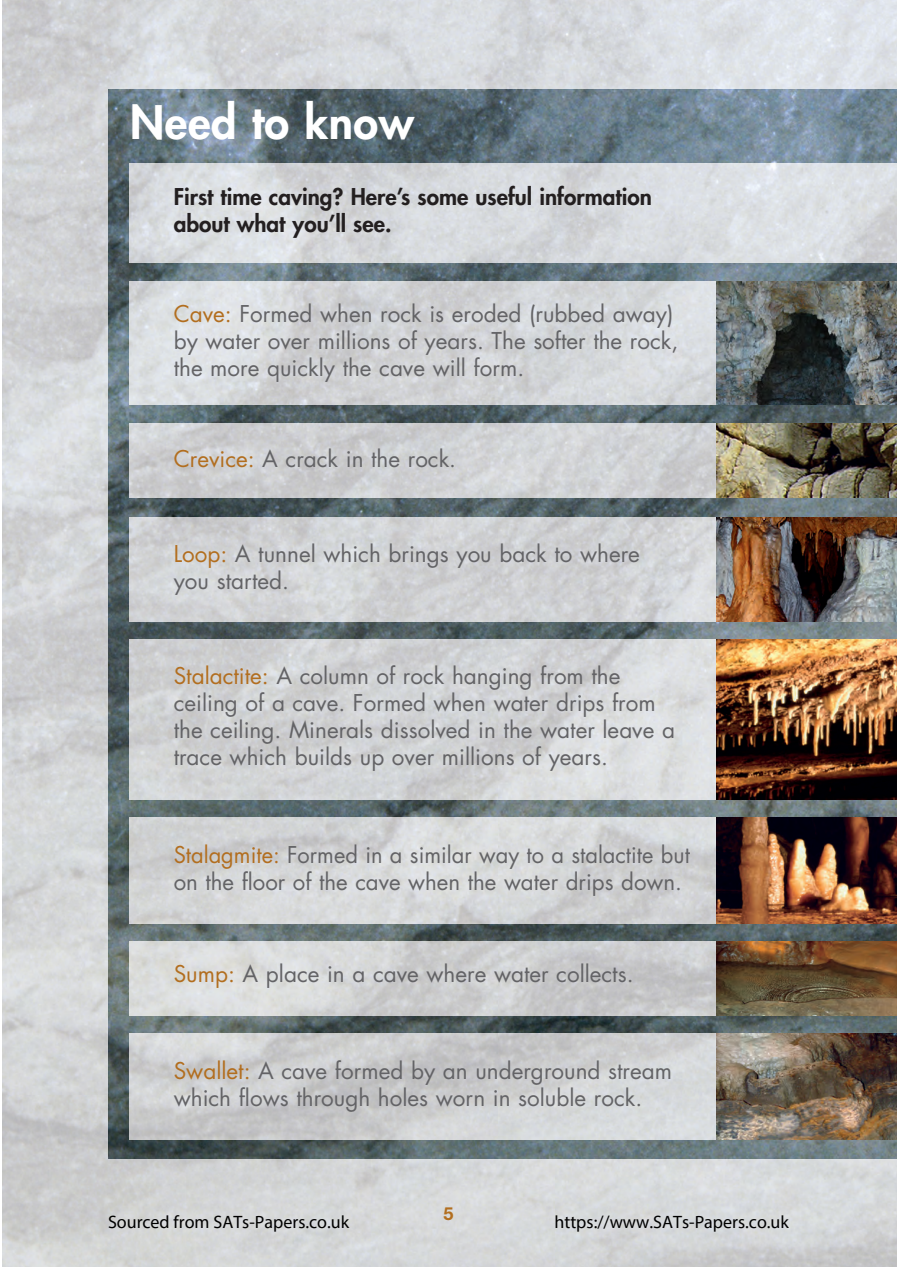
<style>
.page{position:relative;width:897px;height:1267px;background:#fff}
.page>*{position:absolute;margin:0;border:0;box-sizing:border-box;transform-origin:0 0}
.t1{font:800 45px "Futura";letter-spacing:.01em;color:#fff}
.t2{font:22.5px/27px "Futura";color:#636366}
.t3{font:800 22.5px/27px "Futura";color:#231f20}
.t4{font:18px "Myriad Pro";color:#000}
.t5{font:700 18px "Helvetica Neue";color:#b26e1f}
.s1{color:#b26e1f}
</style>
<div class="page">
<img style="left:2px;top:0;width:895px;height:1267px">
<img style="left:109px;top:90px;width:788px;height:1069px">
<img style="left:130px;top:281px;width:586px;height:124px">
<img style="left:130px;top:164px;width:767px;height:99px">
<img style="left:130px;top:423px;width:586px;height:75px">
<img style="left:130px;top:640px;width:586px;height:160px">
<img style="left:130px;top:817px;width:586px;height:106px">
<img style="left:130px;top:941px;width:586px;height:74px">
<img style="left:130px;top:1034px;width:586px;height:105px">
<img style="left:130px;top:517px;width:586px;height:105px">
<img style="left:716px;top:640px;width:181px;height:160px">
<img style="left:716px;top:817px;width:181px;height:106px">
<img style="left:716px;top:423px;width:181px;height:75px">
<img style="left:716px;top:281px;width:181px;height:124px">
<img style="left:716px;top:941px;width:181px;height:74px">
<img style="left:716px;top:1034px;width:181px;height:105px">
<img style="left:716px;top:517px;width:181px;height:105px">
<h1 class="t1" style="left:130px;top:101px;width:285px">Need to know</h1>
<p class="t3" style="left:174px;top:185px;width:480px">First time caving? Here’s some useful information about what you’ll see.</p>
<p class="t2" style="left:174px;top:302px;width:506px"><span class="s1">Cave:</span> Formed when rock is eroded (rubbed away) by water over millions of years. The softer the rock, the more quickly the cave will form.</p>
<p class="t2" style="left:174px;top:447px;width:284px"><span class="s1">Crevice:</span> A crack in the rock.</p>
<p class="t2" style="left:174px;top:542px;width:468px"><span class="s1">Loop:</span> A tunnel which brings you back to where you started.</p>
<p class="t2" style="left:174px;top:664px;width:503px"><span class="s1">Stalactite:</span> A column of rock hanging from the ceiling of a cave. Formed when water drips from the ceiling. Minerals dissolved in the water leave a trace which builds up over millions of years.</p>
<p class="t2" style="left:174px;top:843px;width:518px"><span class="s1">Stalagmite:</span> Formed in a similar way to a stalactite but on the floor of the cave when the water drips down.</p>
<p class="t2" style="left:174px;top:962px;width:461px"><span class="s1">Sump:</span> A place in a cave where water collects.</p>
<p class="t2" style="left:174px;top:1059px;width:500px"><span class="s1">Swallet:</span> A cave formed by an underground stream which flows through holes worn in soluble rock.</p>
<p class="t5" style="left:443px;top:1207px;width:12px">5</p>
<p class="t4" style="left:108px;top:1211px;width:243px">Sourced from SATs-Papers.co.uk</p>
<p class="t4" style="left:554px;top:1211px;width:236px">https://www.SATs-Papers.co.uk</p>
</div>
